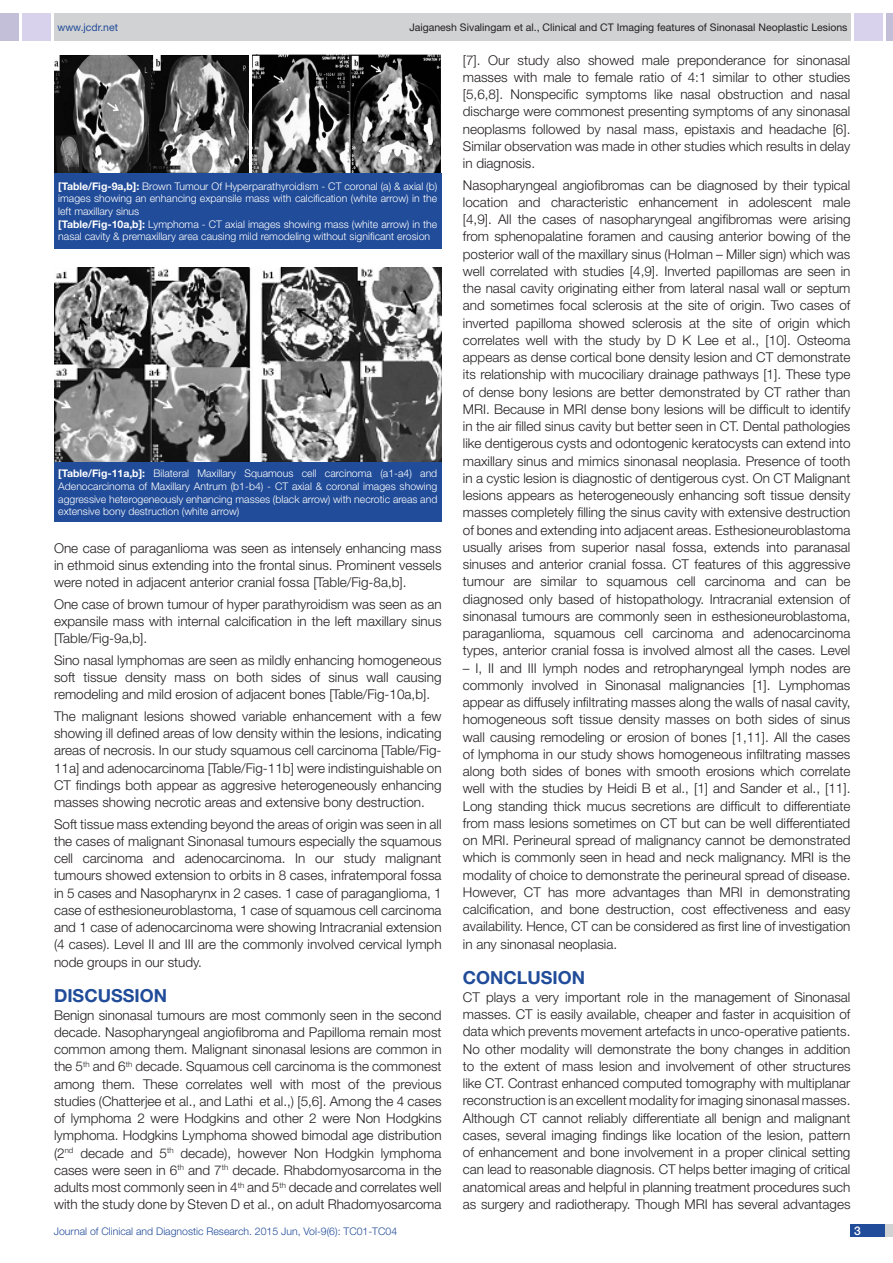
<style>
.page{position:relative;width:893px;height:1263px;background:#fff}
.page>*{position:absolute;margin:0;border:0;box-sizing:border-box;transform-origin:0 0}
.Heading{font:700 18px "Helvetica Neue";color:#214c99}
.Body_text{font:300 13.5px/17.2px "Helvetica Neue";color:#231f20;text-align:justify}
.t1{font:500 12px "Helvetica Neue";color:#fff}
.Table_text{font:300 10.5px/12.6px "Helvetica Neue";color:#fff;text-align:justify}
.t2{font:10.5px "Helvetica Neue";color:#231f20}
.t3{font:300 10.5px "Helvetica Neue";color:#214c99}
.t4{font:10.5px "Helvetica Neue";color:#214c99}
.s1{font-weight:700}
</style>
<div class="page">
<div style="left:54px;top:13px;width:796px;height:28px;background:#d1d2d4"></div>
<div style="left:0;top:13px;width:19px;height:28px;background:#c3bfd8"></div>
<div style="left:22px;top:13px;width:29px;height:28px;background:#d9d2ec"></div>
<div style="left:886px;top:13px;width:7px;height:28px;background:#c3bfd8"></div>
<div style="left:854px;top:13px;width:29px;height:28px;background:#d9d2ec"></div>
<div style="left:850px;top:1224px;width:43px;height:13px;background:#d1d2d4"></div>
<div style="left:850px;top:1224px;width:35px;height:13px;background:#214c99"></div>
<img style="left:54px;top:56px;width:195px;height:117px">
<img style="left:252px;top:54px;width:189px;height:119px">
<div style="left:54px;top:173px;width:388px;height:75px;background:#214c99"></div>
<img style="left:54px;top:268px;width:388px;height:195px">
<div style="left:54px;top:463px;width:388px;height:59px;background:#214c99"></div>
<p class="t4" style="left:57px;top:21px;width:62px">www.jcdr.net</p>
<p class="t2" style="left:409px;top:21px;width:440px">Jaiganesh Sivalingam et al., Clinical and CT Imaging features of Sinonasal Neoplastic Lesions</p>
<p class="Table_text" style="left:58px;top:180px;width:381px"><span class="s1">[Table/Fig-9a,b]:</span> Brown Tumour Of Hyperparathyroidism - CT coronal (a) &amp; axial (b) images showing an enhancing expansile mass with calcification (white arrow) in the left maxillary sinus</p>
<p class="Table_text" style="left:58px;top:217px;width:381px"><span class="s1">[Table/Fig-10a,b]:</span> Lymphoma - CT axial images showing mass (white arrow) in the nasal cavity &amp; premaxillary area causing mild remodeling without significant erosion</p>
<p class="Table_text" style="left:58px;top:467px;width:381px"><span class="s1">[Table/Fig-11a,b]:</span> Bilateral Maxillary Squamous cell carcinoma (a1-a4) and Adenocarcinoma of Maxillary Antrum (b1-b4) - CT axial &amp; coronal images showing aggressive heterogeneously enhancing masses (black arrow) with necrotic areas and extensive bony destruction (white arrow)</p>
<p class="Body_text" style="left:54px;top:539px;width:389px">One case of paraganlioma was seen as intensely enhancing mass in ethmoid sinus extending into the frontal sinus. Prominent vessels were noted in adjacent anterior cranial fossa [Table/Fig-8a,b].</p>
<p class="Body_text" style="left:54px;top:595px;width:389px">One case of brown tumour of hyper parathyroidism was seen as an expansile mass with internal calcification in the left maxillary sinus [Table/Fig-9a,b].</p>
<p class="Body_text" style="left:54px;top:651px;width:389px">Sino nasal lymphomas are seen as mildly enhancing homogeneous soft tissue density mass on both sides of sinus wall causing remodeling and mild erosion of adjacent bones [Table/Fig-10a,b].</p>
<p class="Body_text" style="left:54px;top:707px;width:389px">The malignant lesions showed variable enhancement with a few showing ill defined areas of low density within the lesions, indicating areas of necrosis. In our study squamous cell carcinoma [Table/Fig-11a] and adenocarcinoma [Table/Fig-11b] were indistinguishable on CT findings both appear as aggresive heterogeneously enhancing masses showing necrotic areas and extensive bony destruction.</p>
<p class="Body_text" style="left:54px;top:815px;width:389px">Soft tissue mass extending beyond the areas of origin was seen in all the cases of malignant Sinonasal tumours especially the squamous cell carcinoma and adenocarcinoma. In our study malignant tumours showed extension to orbits in 8 cases, infratemporal fossa in 5 cases and Nasopharynx in 2 cases. 1 case of paraganglioma, 1 case of esthesioneuroblastoma, 1 case of squamous cell carcinoma and 1 case of adenocarcinoma were showing Intracranial extension (4 cases). Level II and III are the commonly involved cervical lymph node groups in our study.</p>
<p class="Heading" style="left:54px;top:985px;width:32px">DISCUSS</p>
<p class="Heading" style="left:134px;top:985px;width:32px">ION</p>
<p class="Body_text" style="left:54px;top:1006px;width:389px">Benign sinonasal tumours are most commonly seen in the second decade. Nasopharyngeal angiofibroma and Papilloma remain most common among them. Malignant sinonasal lesions are common in the 5<sup>th</sup> and 6<sup>th</sup> decade. Squamous cell carcinoma is the commonest among them. These correlates well with most of the previous studies (Chatterjee et al., and Lathi et al.,) [5,6]. Among the 4 cases of lymphoma 2 were Hodgkins and other 2 were Non Hodgkins lymphoma. Hodgkins Lymphoma showed bimodal age distribution (2<sup>nd</sup> decade and 5<sup>th</sup> decade), however Non Hodgkin lymphoma cases were seen in 6<sup>th</sup> and 7<sup>th</sup> decade. Rhabdomyosarcoma in the adults most commonly seen in 4<sup>th</sup> and 5<sup>th</sup> decade and correlates well with the study done by Steven D et al., on adult Rhadomyosarcoma</p>
<p class="Body_text" style="left:463px;top:51px;width:389px">[7]. Our study also showed male preponderance for sinonasal masses with male to female ratio of 4:1 similar to other studies [5,6,8]. Nonspecific symptoms like nasal obstruction and nasal discharge were commonest presenting symptoms of any sinonasal neoplasms followed by nasal mass, epistaxis and headache [6].<br>Similar observation was made in other studies which results in delay in diagnosis.</p>
<p class="Body_text" style="left:463px;top:176px;width:389px">Nasopharyngeal angiofibromas can be diagnosed by their typical location and characteristic enhancement in adolescent male [4,9]. All the cases of nasopharyngeal angifibromas were arising from sphenopalatine foramen and causing anterior bowing of the posterior wall of the maxillary sinus (Holman – Miller sign) which was well correlated with studies [4,9]. Inverted papillomas are seen in the nasal cavity originating either from lateral nasal wall or septum and sometimes focal sclerosis at the site of origin. Two cases of inverted papilloma showed sclerosis at the site of origin which correlates well with the study by D K Lee et al., [10]. Osteoma appears as dense cortical bone density lesion and CT demonstrate its relationship with mucociliary drainage pathways [1]. These type of dense bony lesions are better demonstrated by CT rather than MRI. Because in MRI dense bony lesions will be difficult to identify in the air filled sinus cavity but better seen in CT. Dental pathologies like dentigerous cysts and odontogenic keratocysts can extend into maxillary sinus and mimics sinonasal neoplasia. Presence of tooth in a cystic lesion is diagnostic of dentigerous cyst. On CT Malignant lesions appears as heterogeneously enhancing soft tissue density masses completely filling the sinus cavity with extensive destruction of bones and extending into adjacent areas. Esthesioneuroblastoma usually arises from superior nasal fossa, extends into paranasal sinuses and anterior cranial fossa. CT features of this aggressive tumour are similar to squamous cell carcinoma and can be diagnosed only based of histopathology. Intracranial extension of sinonasal tumours are commonly seen in esthesioneuroblastoma, paraganlioma, squamous cell carcinoma and adenocarcinoma types, anterior cranial fossa is involved almost all the cases. Level</p>
<p class="Body_text" style="left:463px;top:659px;width:389px">– I, II and III lymph nodes and retropharyngeal lymph nodes are commonly involved in Sinonasal malignancies [1]. Lymphomas appear as diffusely infiltrating masses along the walls of nasal cavity, homogeneous soft tissue density masses on both sides of sinus wall causing remodeling or erosion of bones [1,11]. All the cases of lymphoma in our study shows homogeneous infiltrating masses along both sides of bones with smooth erosions which correlate well with the studies by Heidi B et al., [1] and Sander et al., [11].<br>Long standing thick mucus secretions are difficult to differentiate from mass lesions sometimes on CT but can be well differentiated on MRI. Perineural spread of malignancy cannot be demonstrated which is commonly seen in head and neck malignancy. MRI is the modality of choice to demonstrate the perineural spread of disease.<br>However, CT has more advantages than MRI in demonstrating calcification, and bone destruction, cost effectiveness and easy availability. Hence, CT can be considered as first line of investigation in any sinonasal neoplasia.</p>
<p class="Heading" style="left:463px;top:967px;width:124px">Conclusion</p>
<p class="Body_text" style="left:463px;top:988px;width:389px">CT plays a very important role in the management of Sinonasal masses. CT is easily available, cheaper and faster in acquisition of data which prevents movement artefacts in unco-operative patients.<br>No other modality will demonstrate the bony changes in addition to the extent of mass lesion and involvement of other structures like CT. Contrast enhanced computed tomography with multiplanar reconstruction is an excellent modality for imaging sinonasal masses.<br>Although CT cannot reliably differentiate all benign and malignant cases, several imaging findings like location of the lesion, pattern of enhancement and bone involvement in a proper clinical setting can lead to reasonable diagnosis. CT helps better imaging of critical anatomical areas and helpful in planning treatment procedures such as surgery and radiotherapy. Though MRI has several advantages</p>
<p class="t3" style="left:54px;top:1225px;width:345px">Journal of Clinical and Diagnostic Research. 2015 Jun, Vol-9(6): TC01-TC04</p>
<p class="t1" style="left:854px;top:1223px;width:8px">3</p>
</div>
